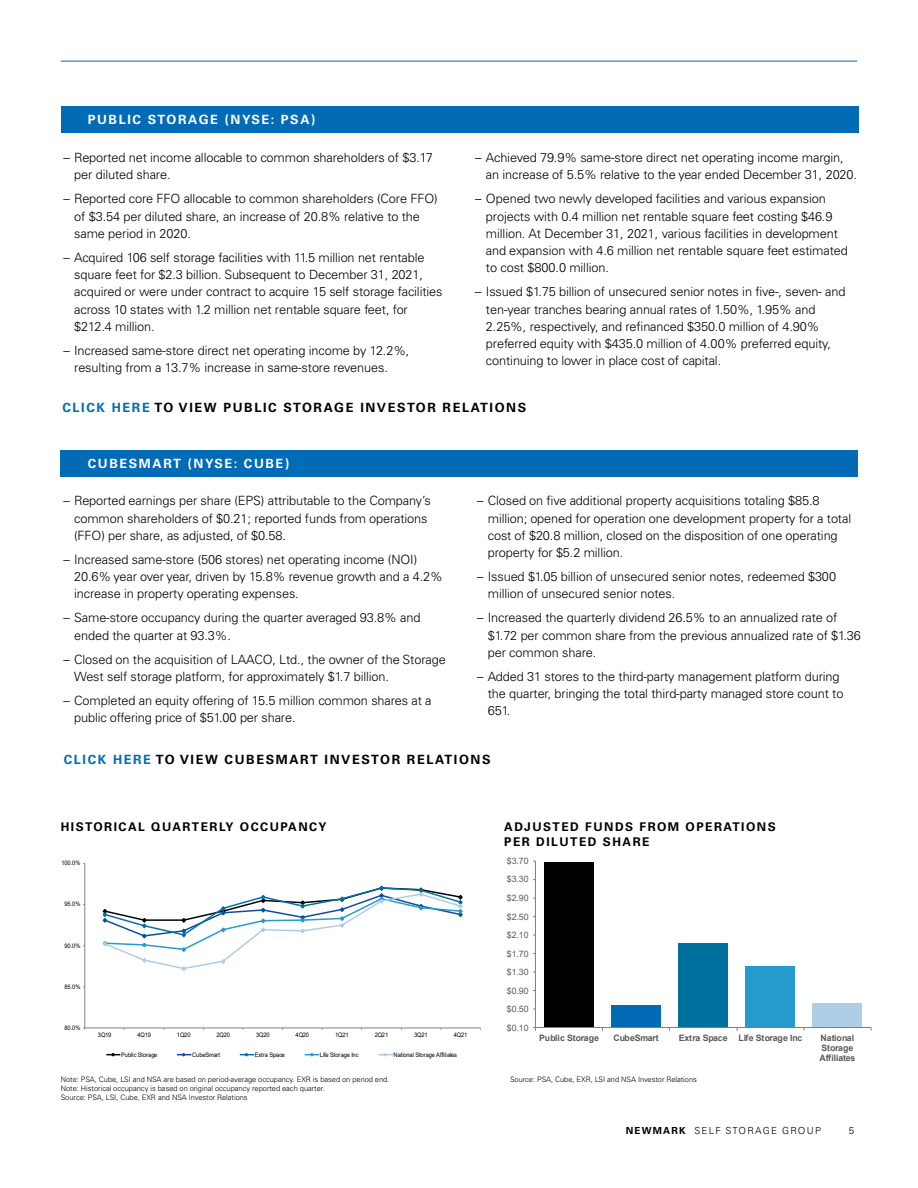
<style>
.page{position:relative;width:918px;height:1188px;background:#fff}
.page>*{position:absolute;margin:0;border:0;box-sizing:border-box;transform-origin:0 0}
.t1{font:300 12.75px/17.2px "Univers LT Pro 45";letter-spacing:-.01em;color:#000}
.t2{font:700 12.75px "Univers LT Pro 65";letter-spacing:.125em;color:#000}
.t3{font:700 12.75px "Univers LT Pro 65";letter-spacing:.125em;color:#fff}
.t4{font:700 12px/15px "Univers LT Pro 65";letter-spacing:.125em;color:#000}
.t5{font:300 9.75px "Univers LT Pro 45";letter-spacing:.125em;color:#000}
.t6{font:700 8.85px/9.9px "Arial";letter-spacing:-.01em;color:#595959}
.t7{font:8.85px "Arial";letter-spacing:-.01em;color:#595959}
.t8{font:300 7.5px/9px "Univers LT Pro 45";letter-spacing:-.005em;color:#000}
.t9{font:6.15px "Arial";letter-spacing:-.01em;color:#000;scale:.92 1}
.s1{color:#026bb6}
.s2{font-family:"Univers LT Pro 65";font-weight:700}
</style>
<div class="page">
<hr style="left:61px;top:61px;width:796px;height:1px;background:#006bb6">
<div style="left:61px;top:106px;width:798px;height:27px;background:#026bb6"></div>
<hr style="left:84px;top:864px;width:1px;height:164px;background:#7f7f7f">
<hr style="left:85px;top:1028px;width:395px;height:1px;background:#868686">
<svg style="left:102px;top:885px;width:361px;height:86px"></svg>
<svg style="left:107px;top:1052px;width:13px;height:5px"></svg>
<svg style="left:177px;top:1052px;width:14px;height:5px"></svg>
<svg style="left:240px;top:1052px;width:14px;height:5px"></svg>
<svg style="left:305px;top:1053px;width:14px;height:4px"></svg>
<svg style="left:379px;top:1053px;width:13px;height:4px"></svg>
<div style="left:545px;top:862px;width:49px;height:166px;background:#000"></div>
<div style="left:612px;top:1005px;width:49px;height:23px;background:#026bb6"></div>
<div style="left:679px;top:944px;width:49px;height:84px;background:#00719f"></div>
<div style="left:746px;top:967px;width:49px;height:61px;background:#269acd"></div>
<div style="left:812px;top:1003px;width:50px;height:25px;background:#aecde7"></div>
<hr style="left:535px;top:861px;width:1px;height:166px;background:#7f7f7f">
<hr style="left:535px;top:1027px;width:336px;height:1px;background:#7f7f7f">
<div style="left:61px;top:450px;width:797px;height:26px;background:#026bb6"></div>
<p class="t3" style="left:88px;top:111px;width:229px">PUBLIC STORAGE (NYSE: PSA)</p>
<p class="t1" style="left:74px;top:149px;width:360px;text-indent:-11px">– Reported net income allocable to common shareholders of $3.17 per diluted share.</p>
<p class="t1" style="left:74px;top:190px;width:365px;text-indent:-11px">– Reported core FFO allocable to common shareholders (Core FFO) of $3.54 per diluted share, an increase of 20.8% relative to the same period in 2020.</p>
<p class="t1" style="left:74px;top:248px;width:370px;text-indent:-11px">– Acquired 106 self storage facilities with 11.5 million net rentable square feet for $2.3 billion. Subsequent to December 31, 2021, acquired or were under contract to acquire 15 self storage facilities across 10 states with 1.2 million net rentable square feet, for $212.4 million.</p>
<p class="t1" style="left:74px;top:341px;width:337px;text-indent:-11px">– Increased same-store direct net operating income by 12.2%, resulting from a 13.7% increase in same-store revenues.</p>
<p class="t1" style="left:486px;top:149px;width:373px;text-indent:-11px">– Achieved 79.9% same-store direct net operating income margin, an increase of 5.5% relative to the year ended December 31, 2020.</p>
<p class="t1" style="left:486px;top:190px;width:363px;text-indent:-11px">– Opened two newly developed facilities and various expansion projects with 0.4 million net rentable square feet costing $46.9 million. At December 31, 2021, various facilities in development and expansion with 4.6 million net rentable square feet estimated to cost $800.0 million.</p>
<p class="t1" style="left:486px;top:283px;width:361px;text-indent:-11px">– Issued $1.75 billion of unsecured senior notes in five-, seven- and ten-year tranches bearing annual rates of 1.50%, 1.95% and 2.25%, respectively, and refinanced $350.0 million of 4.90% preferred equity with $435.0 million of 4.00% preferred equity, continuing to lower in place cost of capital.</p>
<p class="t2" style="left:62px;top:398px;width:465px"><span class="s1">CLICK HERE</span> TO VIEW PUBLIC STORAGE INVESTOR RELATIONS</p>
<p class="t3" style="left:88px;top:454px;width:203px">CUBESMART (NYSE: CUBE)</p>
<p class="t1" style="left:74px;top:492px;width:358px;text-indent:-11px">– Reported earnings per share (EPS) attributable to the Company’s common shareholders of $0.21; reported funds from operations (FFO) per share, as adjusted, of $0.58.</p>
<p class="t1" style="left:74px;top:550px;width:370px;text-indent:-11px">– Increased same-store (506 stores) net operating income (NOI)<br>20.6% year over year, driven by 15.8% revenue growth and a 4.2% increase in property operating expenses.</p>
<p class="t1" style="left:74px;top:609px;width:348px;text-indent:-11px">– Same-store occupancy during the quarter averaged 93.8% and ended the quarter at 93.3%.</p>
<p class="t1" style="left:74px;top:650px;width:373px;text-indent:-11px">– Closed on the acquisition of LAACO, Ltd., the owner of the Storage<br>West self storage platform, for approximately $1.7 billion.</p>
<p class="t1" style="left:74px;top:691px;width:359px;text-indent:-11px">– Completed an equity offering of 15.5 million common shares at a public offering price of $51.00 per share.</p>
<p class="t1" style="left:488px;top:492px;width:365px;text-indent:-11px">– Closed on five additional property acquisitions totaling $85.8 million; opened for operation one development property for a total cost of $20.8 million, closed on the disposition of one operating property for $5.2 million.</p>
<p class="t1" style="left:488px;top:568px;width:350px;text-indent:-11px">– Issued $1.05 billion of unsecured senior notes, redeemed $300 million of unsecured senior notes.</p>
<p class="t1" style="left:488px;top:609px;width:375px;text-indent:-11px">– Increased the quarterly dividend 26.5% to an annualized rate of $1.72 per common share from the previous annualized rate of $1.36 per common share.</p>
<p class="t1" style="left:488px;top:667px;width:357px;text-indent:-11px">– Added 31 stores to the third-party management platform during the quarter, bringing the total third-party managed store count to<br>651.</p>
<p class="t2" style="left:64px;top:751px;width:428px"><span class="s1">CLICK HERE</span> TO VIEW CUBESMART INVESTOR RELATIONS</p>
<p class="t4" style="left:61px;top:819px;width:267px">HISTORICAL QUARTERLY OCCUPANCY</p>
<p class="t4" style="left:504px;top:819px;width:273px">ADJUSTED FUNDS FROM OPERATIONS<br>PER DILUTED SHARE</p>
<p class="t9" style="left:61px;top:859px;width:22px">100.0%</p>
<p class="t9" style="left:64px;top:900px;width:19px">95.0%</p>
<p class="t9" style="left:64px;top:941px;width:19px">90.0%</p>
<p class="t9" style="left:64px;top:982px;width:19px">85.0%</p>
<p class="t9" style="left:64px;top:1023px;width:19px">80.0%</p>
<p class="t9" style="left:98px;top:1031px;width:16px">3Q19</p>
<p class="t9" style="left:137px;top:1031px;width:16px">4Q19</p>
<p class="t9" style="left:177px;top:1031px;width:16px">1Q20</p>
<p class="t9" style="left:217px;top:1031px;width:16px">2Q20</p>
<p class="t9" style="left:256px;top:1031px;width:16px">3Q20</p>
<p class="t9" style="left:296px;top:1031px;width:16px">4Q20</p>
<p class="t9" style="left:335px;top:1031px;width:16px">1Q21</p>
<p class="t9" style="left:375px;top:1031px;width:16px">2Q21</p>
<p class="t9" style="left:414px;top:1031px;width:16px">3Q21</p>
<p class="t9" style="left:454px;top:1031px;width:16px">4Q21</p>
<p class="t9" style="left:121px;top:1051px;width:41px">Public Storage</p>
<p class="t9" style="left:192px;top:1051px;width:32px">CubeSmart</p>
<p class="t9" style="left:255px;top:1051px;width:34px">Extra Space</p>
<p class="t9" style="left:320px;top:1051px;width:44px">Life Storage Inc</p>
<p class="t9" style="left:394px;top:1051px;width:71px">National Storage Affiliates</p>
<p class="t8" style="left:61px;top:1075px;width:330px">Note: PSA, Cube, LSI and NSA are based on period-average occupancy. EXR is based on period end.<br>Note: Historical occupancy is based on original occupancy reported each quarter.<br>Source: PSA, LSI, Cube, EXR and NSA Investor Relations</p>
<p class="t7" style="left:507px;top:855px;width:23px">$3.70</p>
<p class="t7" style="left:507px;top:873px;width:23px">$3.30</p>
<p class="t7" style="left:507px;top:892px;width:23px">$2.90</p>
<p class="t7" style="left:507px;top:910px;width:23px">$2.50</p>
<p class="t7" style="left:507px;top:929px;width:23px">$2.10</p>
<p class="t7" style="left:507px;top:947px;width:23px">$1.70</p>
<p class="t7" style="left:507px;top:966px;width:23px">$1.30</p>
<p class="t7" style="left:507px;top:985px;width:23px">$0.90</p>
<p class="t7" style="left:507px;top:1003px;width:23px">$0.50</p>
<p class="t7" style="left:507px;top:1022px;width:23px">$0.10</p>
<p class="t6" style="left:539px;top:1033px;width:61px">Public Storage</p>
<p class="t6" style="left:613px;top:1033px;width:47px">CubeSmart</p>
<p class="t6" style="left:679px;top:1033px;width:125px">Extra Space Life Storage Inc</p>
<p class="t6" style="left:819px;top:1033px;width:37px">National<br>Storage<br>Affiliates</p>
<p class="t8" style="left:510px;top:1075px;width:188px">Source: PSA, Cube, EXR, LSI and NSA Investor Relations</p>
<p class="t5" style="left:626px;top:1124px;width:197px"><span class="s2">NEWMARK</span> SELF STORAGE GROUP</p>
<p class="t5" style="left:849px;top:1124px;width:7px">5</p>
</div>
